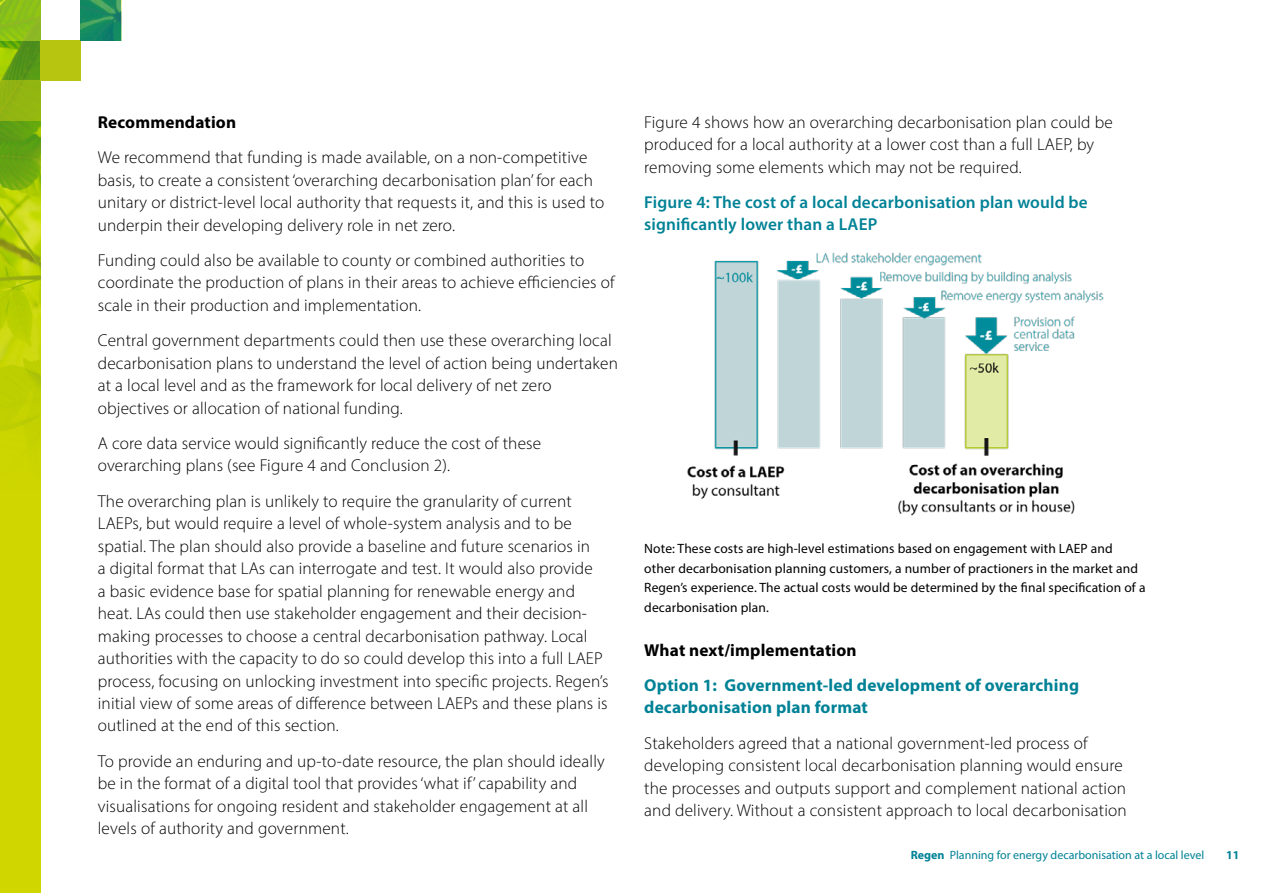
<style>
.page{position:relative;width:1263px;height:893px;background:#fff}
.page>*{position:absolute;margin:0;border:0;box-sizing:border-box;transform-origin:0 0}
.t1{font:300 17.25px/22.5px "Myriad Pro";letter-spacing:.01em;color:#000}
.t2{font:600 17.25px/22.5px "Myriad Pro";letter-spacing:.01em;color:#008296}
.t3{font:700 17.25px/22.5px "Myriad Pro";letter-spacing:.01em;color:#008296}
.t4{font:700 17.25px "Myriad Pro";letter-spacing:.01em;color:#000}
.t5{font:13.5px/19.5px "Myriad Pro";letter-spacing:.01em;color:#000}
.t6{font:12px "Myriad Pro";color:#008296}
.t7{font:700 12px "Myriad Pro";color:#008296}
.s1{font-weight:700}
</style>
<div class="page">
<div style="left:0;top:0;width:40px;height:893px;background:#cfd600"></div>
<img style="left:0;top:40px;width:40px;height:402px">
<svg style="left:0;top:0;width:40px;height:40px;fill:#8bbf1b"></svg>
<div style="left:0;top:81px;width:40px;height:40px;background:#92b511"></div>
<div style="left:40px;top:40px;width:41px;height:41px;background:#b7c510"></div>
<img style="left:81px;top:0;width:40px;height:40px">
<img style="left:687px;top:252px;width:417px;height:264px">
<p class="t4" style="left:98px;top:111px;width:140px">Recommendation</p>
<p class="t1" style="left:98px;top:146px;width:508px">We recommend that funding is made available, on a non-competitive basis, to create a consistent ‘overarching decarbonisation plan’ for each unitary or district-level local authority that requests it, and this is used to underpin their developing delivery role in net zero.</p>
<p class="t1" style="left:98px;top:249px;width:518px">Funding could also be available to county or combined authorities to coordinate the production of plans in their areas to achieve efficiencies of scale in their production and implementation.</p>
<p class="t1" style="left:98px;top:329px;width:522px">Central government departments could then use these overarching local decarbonisation plans to understand the level of action being undertaken at a local level and as the framework for local delivery of net zero objectives or allocation of national funding.</p>
<p class="t1" style="left:98px;top:432px;width:445px">A core data service would significantly reduce the cost of these overarching plans (see Figure 4 and Conclusion 2).</p>
<p class="t1" style="left:98px;top:489px;width:512px">The overarching plan is unlikely to require the granularity of current LAEPs, but would require a level of whole-system analysis and to be spatial. The plan should also provide a baseline and future scenarios in<br>a digital format that LAs can interrogate and test. It would also provide<br>a basic evidence base for spatial planning for renewable energy and heat. LAs could then use stakeholder engagement and their decision&shy;making processes to choose a central decarbonisation pathway. Local authorities with the capacity to do so could develop this into a full LAEP process, focusing on unlocking investment into specific projects. Regen’s initial view of some areas of difference between LAEPs and these plans is outlined at the end of this section.</p>
<p class="t1" style="left:98px;top:750px;width:508px">To provide an enduring and up-to-date resource, the plan should ideally be in the format of a digital tool that provides ‘what if’ capability and visualisations for ongoing resident and stakeholder engagement at all levels of authority and government.</p>
<p class="t1" style="left:644px;top:110px;width:470px">Figure 4 shows how an overarching decarbonisation plan could be produced for a local authority at a lower cost than a full LAEP, by removing some elements which may not be required.</p>
<p class="t2" style="left:644px;top:190px;width:445px">Figure 4: The cost of a local decarbonisation plan would be significantly lower than a LAEP</p>
<p class="t5" style="left:644px;top:539px;width:503px">Note: These costs are high-level estimations based on engagement with LAEP and other decarbonisation planning customers, a number of practioners in the market and Regen’s experience. The actual costs would be determined by the final specification of a decarbonisation plan.</p>
<p class="t4" style="left:644px;top:639px;width:214px">What next/implementation</p>
<p class="t3" style="left:644px;top:673px;width:436px">Option 1: Government-led development of overarching decarbonisation plan format</p>
<p class="t1" style="left:644px;top:731px;width:484px">Stakeholders agreed that a national government-led process of developing consistent local decarbonisation planning would ensure the processes and outputs support and complement national action and delivery. Without a consistent approach to local decarbonisation</p>
<p class="t6" style="left:911px;top:848px;width:295px"><span class="s1">Regen</span> Planning for energy decarbonisation at a local level</p>
<p class="t7" style="left:1226px;top:848px;width:15px">11</p>
</div>
